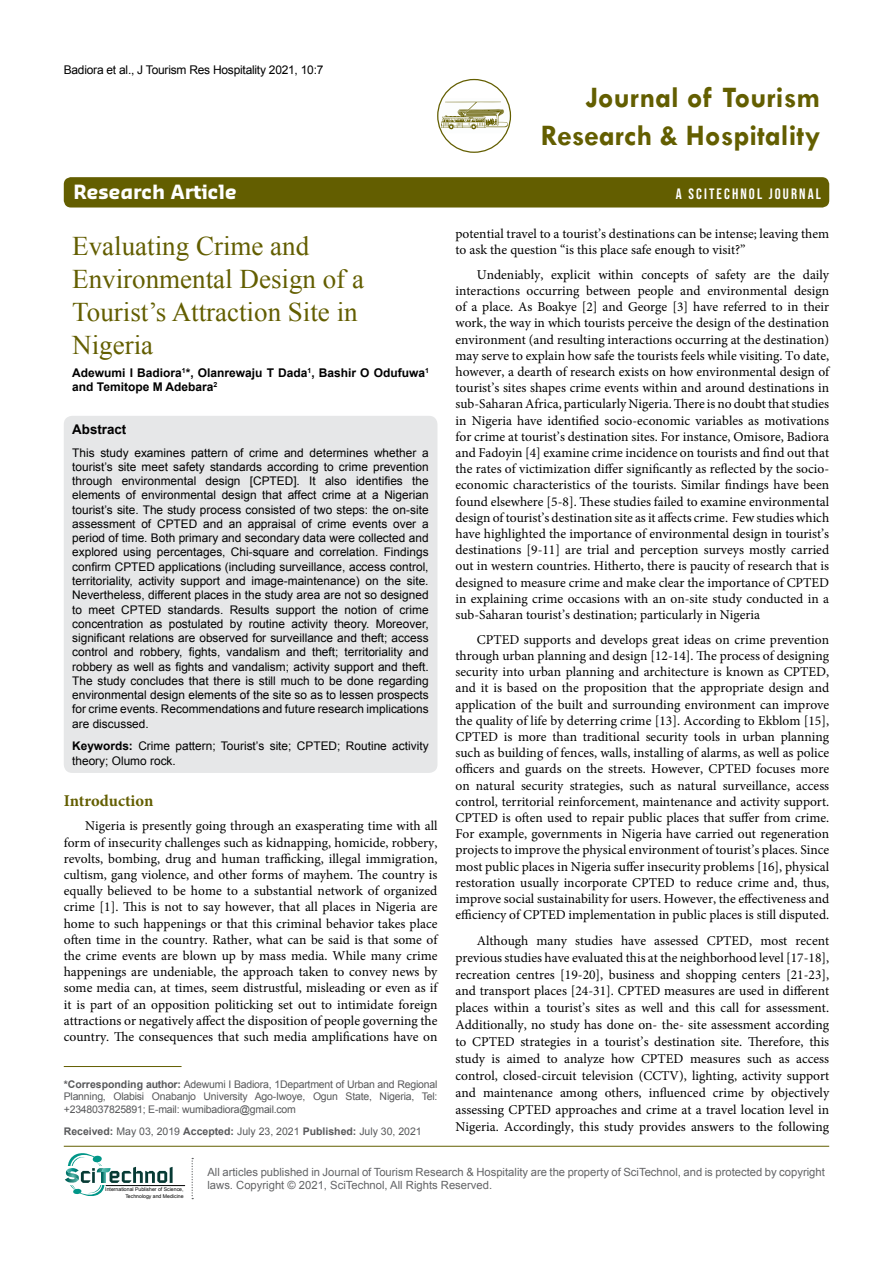
<style>
.page{position:relative;width:893px;height:1263px;background:#fff}
.page>*{position:absolute;margin:0;border:0;box-sizing:border-box;transform-origin:0 0}
.t1{font:700 30px/37.5px "Tw Cen";color:#635e00;text-align:right}
.t2{font:27px/33px "Times New Roman";color:#635e00}
.t3{font:700 19.2px "Sansa";color:#fff}
.t4{font:700 16.5px "Minion Pro";letter-spacing:-.005em;color:#635e00}
.t5{font:15px "Bebas Neue";letter-spacing:.14em;color:#fff}
.t6{font:13.5px/16.2px "Minion Pro";color:#000;text-align:justify}
.t7{font:700 13.35px "Arial";color:#000}
.t8{font:700 12px/14.4px "Arial";color:#000}
.t9{font:12px "Arial";letter-spacing:-.02em;color:#000}
.t10{font:11.85px/14.2px "Arial";color:#000;text-align:justify}
.t11{font:11.25px/13.5px "Arial";color:#636466}
.t12{font:10.5px/12.6px "Arial";letter-spacing:-.02em;color:#58595b;text-align:justify}
.t13{font:10.5px "Arial";color:#58595b}
.t14{font:5.1px/6.1px "Arial";color:#000;text-align:right}
.s1{font-weight:700}
</style>
<div class="page">
<div style="left:64px;top:177px;width:765px;height:30px;background:#635e00;border-radius:7px"></div>
<hr style="left:64px;top:1146px;width:765px;height:1px;background:#635e00">
<svg style="left:438px;top:98px;width:72px;height:36px"></svg>
<div style="left:437px;top:79px;width:74px;height:74px;border:1px solid #635e00;border-radius:50%"></div>
<hr style="left:106px;top:1185px;width:79px;height:1px;background:#000">
<svg style="left:192px;top:1158px;width:1px;height:41px"></svg>
<svg style="left:65px;top:1153px;width:108px;height:43px"></svg>
<div style="left:64px;top:416px;width:373px;height:357px;background:#e6e7e8;border-radius:8px"></div>
<hr style="left:64px;top:1066px;width:118px;height:1px;background:#635e00">
<p class="t9" style="left:64px;top:62px;width:261px">Badiora et al., J Tourism Res Hospitality 2021, 10:7</p>
<h1 class="t1" style="left:541px;top:78px;width:281px">Journal of Tourism<br>Research &amp; Hospitality</h1>
<h3 class="t3" style="left:74px;top:179px;width:165px">Research Article</h3>
<p class="t5" style="left:676px;top:185px;width:147px">A SCITECHNOL JOURNAL</p>
<h2 class="t2" style="left:72px;top:229px;width:293px">Evaluating Crime and<br>Environmental Design of a<br>Tourist’s Attraction Site in<br>Nigeria</h2>
<p class="t8" style="left:72px;top:366px;width:358px">Adewumi I Badiora<sup>1</sup>*, Olanrewaju T Dada<sup>1</sup>, Bashir O Odufuwa<sup>1 </sup>and Temitope M Adebara<sup>2</sup></p>
<p class="t7" style="left:72px;top:420px;width:56px">Abstract</p>
<p class="t10" style="left:72px;top:445px;width:358px">This study examines pattern of crime and determines whether a tourist’s site meet safety standards according to crime prevention through environmental design [CPTED]. It also identifies the elements of environmental design that affect crime at a Nigerian tourist’s site. The study process consisted of two steps: the on-site assessment of CPTED and an appraisal of crime events over a period of time. Both primary and secondary data were collected and explored using percentages, Chi-square and correlation. Findings confirm CPTED applications (including surveillance, access control, territoriality, activity support and image-maintenance) on the site.<br>Nevertheless, different places in the study area are not so designed to meet CPTED standards. Results support the notion of crime concentration as postulated by routine activity theory. Moreover, significant relations are observed for surveillance and theft; access control and robbery, fights, vandalism and theft; territoriality and robbery as well as fights and vandalism; activity support and theft.<br>The study concludes that there is still much to be done regarding environmental design elements of the site so as to lessen prospects for crime events. Recommendations and future research implications are discussed.</p>
<p class="t10" style="left:72px;top:739px;width:358px"><span class="s1">Keywords:</span> Crime pattern; Tourist’s site; CPTED; Routine activity theory; Olumo rock.</p>
<p class="t4" style="left:64px;top:789px;width:91px">Introduction</p>
<p class="t6" style="left:64px;top:818px;width:375px;text-indent:21px">Nigeria is presently going through an exasperating time with all form of insecurity challenges such as kidnapping, homicide, robbery, revolts, bombing, drug and human trafficking, illegal immigration, cultism, gang violence, and other forms of mayhem. The country is equally believed to be home to a substantial network of organized crime [1]. This is not to say however, that all places in Nigeria are home to such happenings or that this criminal behavior takes place often time in the country. Rather, what can be said is that some of the crime events are blown up by mass media. While many crime happenings are undeniable, the approach taken to convey news by some media can, at times, seem distrustful, misleading or even as if it is part of an opposition politicking set out to intimidate foreign attractions or negatively affect the disposition of people governing the country. The consequences that such media amplifications have on</p>
<p class="t12" style="left:64px;top:1078px;width:375px"><span class="s1">*Corresponding author:</span> Adewumi I Badiora, 1Department of Urban and Regional Planning, Olabisi Onabanjo University Ago-Iwoye, Ogun State, Nigeria, Tel: +2348037825891; E-mail: wumibadiora@gmail.com</p>
<p class="t13" style="left:64px;top:1124px;width:359px"><span class="s1">Received:</span> May 03, 2019 <span class="s1">Accepted:</span> July 23, 2021 <span class="s1">Published:</span> July 30, 2021</p>
<p class="t6" style="left:455px;top:225px;width:375px">potential travel to a tourist’s destinations can be intense; leaving them to ask the question “is this place safe enough to visit?”</p>
<p class="t6" style="left:455px;top:266px;width:375px;text-indent:21px">Undeniably, explicit within concepts of safety are the daily interactions occurring between people and environmental design of a place. As Boakye [2] and George [3] have referred to in their work, the way in which tourists perceive the design of the destination environment (and resulting interactions occurring at the destination) may serve to explain how safe the tourists feels while visiting. To date, however, a dearth of research exists on how environmental design of tourist’s sites shapes crime events within and around destinations in sub-Saharan Africa, particularly Nigeria. There is no doubt that studies in Nigeria have identified socio-economic variables as motivations for crime at tourist’s destination sites. For instance, Omisore, Badiora and Fadoyin [4] examine crime incidence on tourists and find out that the rates of victimization differ significantly as reflected by the socio&shy;economic characteristics of the tourists. Similar findings have been found elsewhere [5-8]. These studies failed to examine environmental design of tourist’s destination site as it affects crime. Few studies which have highlighted the importance of environmental design in tourist’s destinations [9-11] are trial and perception surveys mostly carried out in western countries. Hitherto, there is paucity of research that is designed to measure crime and make clear the importance of CPTED in explaining crime occasions with an on-site study conducted in a sub-Saharan tourist’s destination; particularly in Nigeria</p>
<p class="t6" style="left:455px;top:631px;width:375px;text-indent:21px">CPTED supports and develops great ideas on crime prevention through urban planning and design [12-14]. The process of designing security into urban planning and architecture is known as CPTED, and it is based on the proposition that the appropriate design and application of the built and surrounding environment can improve the quality of life by deterring crime [13]. According to Ekblom [15], CPTED is more than traditional security tools in urban planning such as building of fences, walls, installing of alarms, as well as police officers and guards on the streets. However, CPTED focuses more on natural security strategies, such as natural surveillance, access control, territorial reinforcement, maintenance and activity support.<br>CPTED is often used to repair public places that suffer from crime.<br>For example, governments in Nigeria have carried out regeneration projects to improve the physical environment of tourist’s places. Since most public places in Nigeria suffer insecurity problems [16], physical restoration usually incorporate CPTED to reduce crime and, thus, improve social sustainability for users. However, the effectiveness and efficiency of CPTED implementation in public places is still disputed.</p>
<p class="t6" style="left:455px;top:932px;width:375px;line-height:17px;text-indent:21px">Although many studies have assessed CPTED, most recent previous studies have evaluated this at the neighborhood level [17-18], recreation centres [19-20], business and shopping centers [21-23], and transport places [24-31]. CPTED measures are used in different places within a tourist’s sites as well and this call for assessment.<br>Additionally, no study has done on- the- site assessment according to CPTED strategies in a tourist’s destination site. Therefore, this study is aimed to analyze how CPTED measures such as access control, closed-circuit television (CCTV), lighting, activity support and maintenance among others, influenced crime by objectively assessing CPTED approaches and crime at a travel location level in Nigeria. Accordingly, this study provides answers to the following</p>
<p class="t14" style="left:105px;top:1186px;width:80px">International Publisher of Science,<br>Technology and Medicine</p>
<p class="t11" style="left:207px;top:1165px;width:619px">All articles published in Journal of Tourism Research &amp; Hospitality are the property of SciTechnol, and is protected by copyright laws. Copyright © 2021, SciTechnol, All Rights Reserved.</p>
</div>
